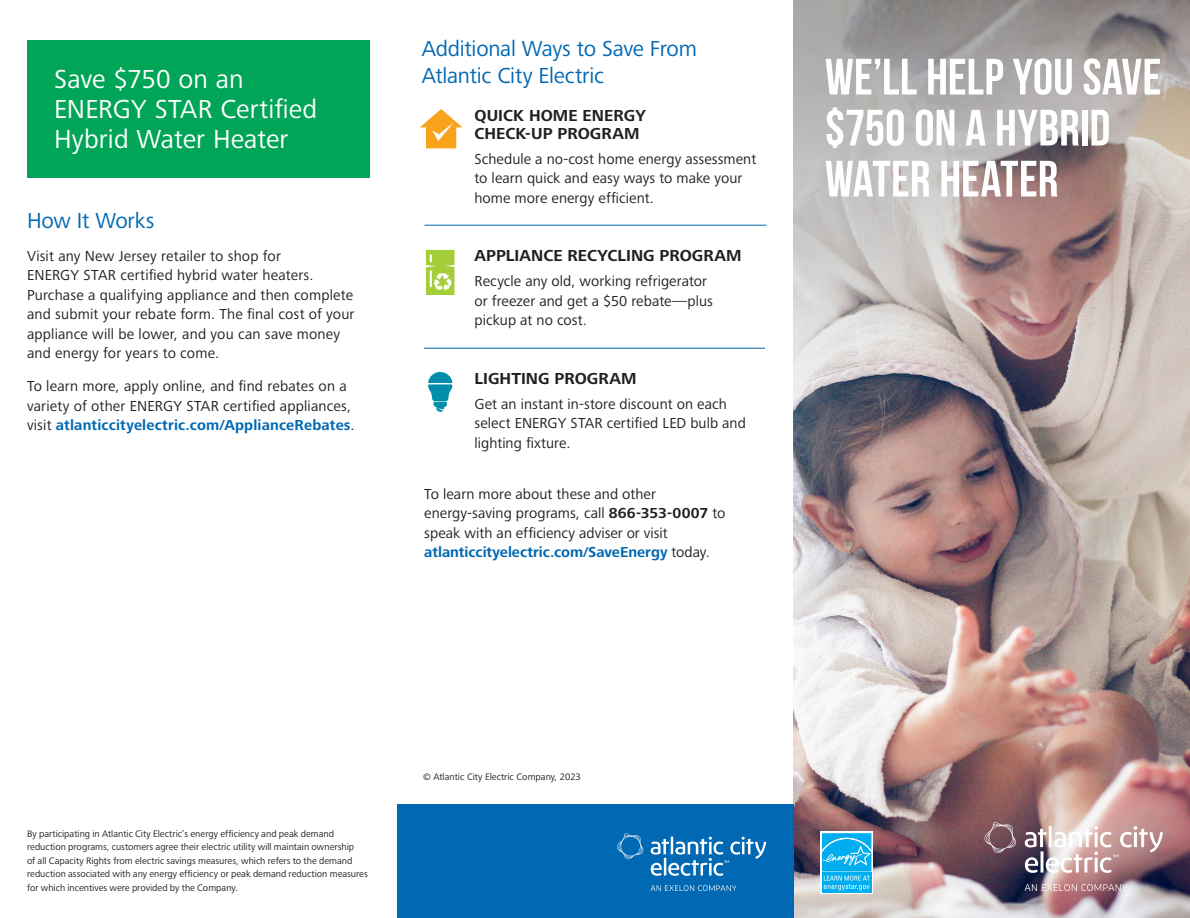
<style>
.page{position:relative;width:1190px;height:918px;background:#fff}
.page>*{position:absolute;margin:0;border:0;box-sizing:border-box;transform-origin:0 0}
.t1{font:700 51px/51px "Bebas Neue";color:#fff}
.t2{font:27px/30px "Frutiger Next Pro";letter-spacing:.005em;color:#fff}
.t3{font:22.5px/27px "Frutiger Next Pro";letter-spacing:-.01em;color:#0168b3}
.t4{font:700 16.5px/18px "Frutiger Next Pro";letter-spacing:.005em;color:#231f20}
.t5{font:15px/19.5px "Frutiger Next Pro";letter-spacing:.005em;color:#231f20}
.t6{font:9.75px/13.5px "Frutiger Next Pro";color:#231f20}
.s1{font-weight:700;color:#0168b3}
.s2{font-weight:700}
</style>
<div class="page">
<img style="left:793px;top:0;width:396px;height:918px">
<div style="left:396px;top:805px;width:397px;height:113px;background:#0168b3"></div>
<svg style="left:617px;top:833px;width:149px;height:58px"></svg>
<img style="left:984px;top:822px;width:178px;height:69px">
<div style="left:27px;top:40px;width:342px;height:138px;background:#00a557"></div>
<svg style="left:820px;top:832px;width:52px;height:62px"></svg>
<div style="left:821px;top:873px;width:50px;height:20px;background:#00aeef"></div>
<svg style="left:821px;top:833px;width:50px;height:57px"></svg>
<svg style="left:420px;top:109px;width:42px;height:39px"></svg>
<hr style="left:424px;top:225px;width:342px;height:1px;background:#0168b3">
<hr style="left:424px;top:348px;width:340px;height:1px;background:#0168b3">
<svg style="left:428px;top:372px;width:24px;height:40px"></svg>
<svg style="left:426px;top:250px;width:28px;height:45px"></svg>
<h2 class="t2" style="left:54px;top:64px;width:265px">Save $750 on an<br>ENERGY STAR Certified<br>Hybrid Water Heater</h2>
<h3 class="t3" style="left:27px;top:207px;width:129px">How It Works</h3>
<p class="t5" style="left:27px;top:246px;width:329px">Visit any New Jersey retailer to shop for<br>ENERGY STAR certified hybrid water heaters.<br>Purchase a qualifying appliance and then complete and submit your rebate form. The final cost of your appliance will be lower, and you can save money and energy for years to come.</p>
<p class="t5" style="left:27px;top:376px;width:329px">To learn more, apply online, and find rebates on a variety of other ENERGY STAR certified appliances, visit <span class="s1">atlanticcityelectric.com/ApplianceRebates</span>.</p>
<h3 class="t3" style="left:422px;top:35px;width:277px">Additional Ways to Save From<br>Atlantic City Electric</h3>
<p class="t4" style="left:474px;top:106px;width:173px">QUICK HOME ENERGY<br>CHECK-UP PROGRAM</p>
<p class="t5" style="left:474px;top:149px;width:283px">Schedule a no-cost home energy assessment to learn quick and easy ways to make your home more energy efficient.</p>
<p class="t4" style="left:474px;top:247px;width:268px">APPLIANCE RECYCLING PROGRAM</p>
<p class="t5" style="left:474px;top:271px;width:240px">Recycle any old, working refrigerator or freezer and get a $50 rebate—plus pickup at no cost.</p>
<p class="t4" style="left:474px;top:369px;width:164px">LIGHTING PROGRAM</p>
<p class="t5" style="left:474px;top:394px;width:273px">Get an instant in-store discount on each select ENERGY STAR certified LED bulb and lighting fixture.</p>
<p class="t5" style="left:424px;top:484px;width:302px">To learn more about these and other energy-saving programs, call <span class="s2">866-353-0007</span> to speak with an efficiency adviser or visit <span class="s1">atlanticcityelectric.com/SaveEnergy</span> today.</p>
<h1 class="t1" style="left:824px;top:51px;width:338px">WE’LL HELP YOU SAVE $750 ON A HYBRID<br>WATER HEATER</h1>
<p class="t6" style="left:27px;top:827px;width:342px">By participating in Atlantic City Electric’s energy efficiency and peak demand reduction programs, customers agree their electric utility will maintain ownership<br>of all Capacity Rights from electric savings measures, which refers to the demand reduction associated with any energy efficiency or peak demand reduction measures for which incentives were provided by the Company.</p>
<p class="t6" style="left:423px;top:770px;width:159px">© Atlantic City Electric Company, 2023</p>
</div>
